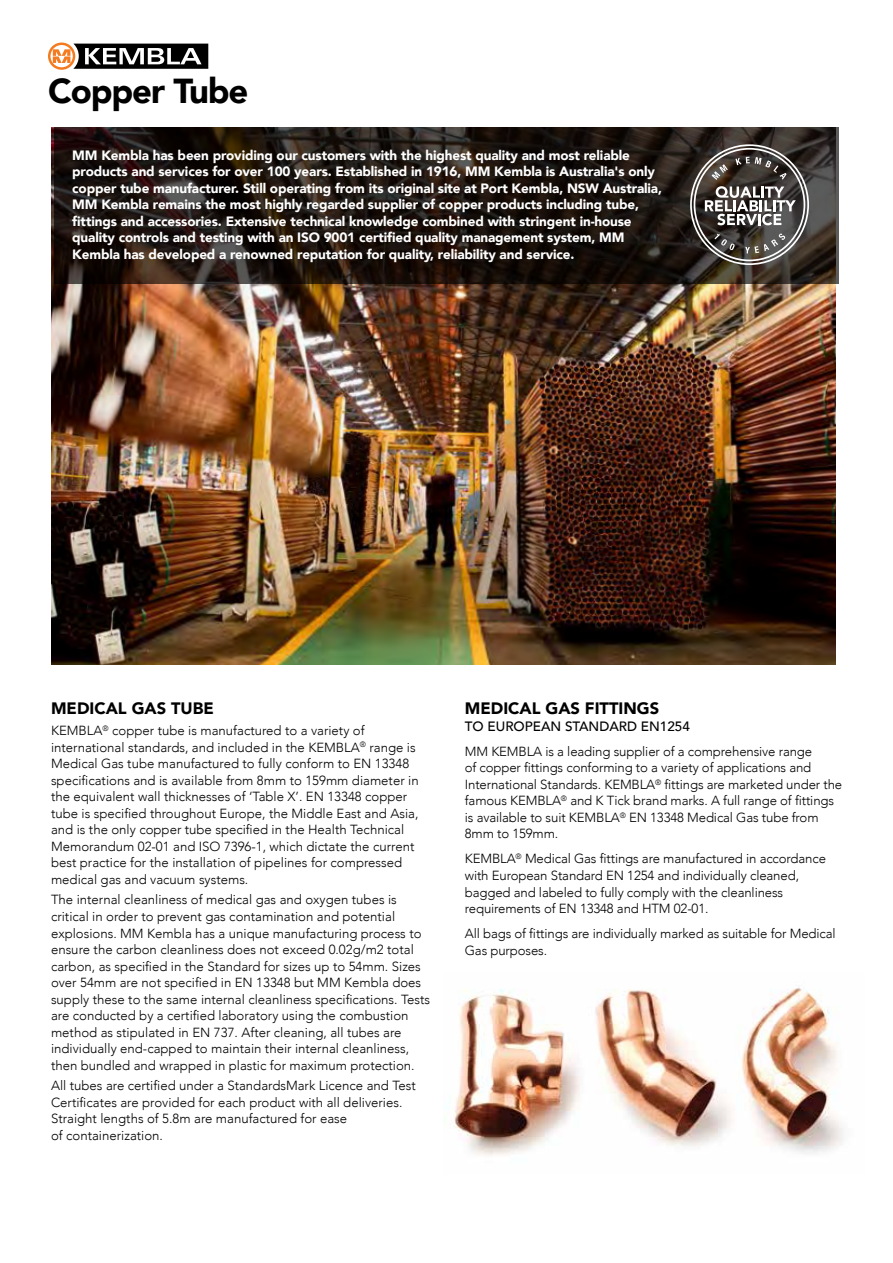
<style>
.page{position:relative;width:893px;height:1263px;background:#fff}
.page>*{position:absolute;margin:0;border:0;box-sizing:border-box;transform-origin:0 0}
.t1{font:900 34.65px "Avenir";letter-spacing:-.03em;color:#000}
.t2{font:900 16.5px "Avenir";color:#000}
.t3{font:900 13.5px/16.5px "Avenir";letter-spacing:-.01em;color:#fff}
.t4{font:500 13.5px "Avenir";color:#000}
.t5{font:300 13.2px/16.5px "Avenir";color:#000}
.s1{font-size:17.25px;color:#fff}
</style>
<div class="page">
<img style="left:51px;top:128px;width:785px;height:536px">
<svg style="left:48px;top:43px;width:160px;height:27px"></svg>
<svg style="left:54px;top:127px;width:784px;height:156px;background:#201813"></svg>
<svg style="left:690px;top:144px;width:119px;height:121px;background:#5e5a56"></svg>
<img style="left:454px;top:987px;width:389px;height:169px">
<h1 class="t1" style="left:48px;top:61px;width:219px">Copper Tube <span class="s1">L</span></h1>
<p class="t3" style="left:72px;top:146px;width:591px">MM Kembla has been providing our customers with the highest quality and most reliable products and services for over 100 years. Established in 1916, MM Kembla is Australia's only copper tube manufacturer. Still operating from its original site at Port Kembla, NSW Australia, MM Kembla remains the most highly regarded supplier of copper products including tube, fittings and accessories. Extensive technical knowledge combined with stringent in-house quality controls and testing with an ISO 9001 certified quality management system, MM Kembla has developed a renowned reputation for quality, reliability and service.</p>
<p class="t2" style="left:51px;top:694px;width:164px">MEDICAL GAS TUBE</p>
<p class="t5" style="left:51px;top:722px;width:369px">KEMBLA<sup>®</sup> copper tube is manufactured to a variety of international standards, and included in the KEMBLA<sup>®</sup> range is Medical Gas tube manufactured to fully conform to EN 13348 specifications and is available from 8mm to 159mm diameter in the equivalent wall thicknesses of ‘Table X’. EN 13348 copper tube is specified throughout Europe, the Middle East and Asia, and is the only copper tube specified in the Health Technical Memorandum 02-01 and ISO 7396-1, which dictate the current best practice for the installation of pipelines for compressed medical gas and vacuum systems.</p>
<p class="t5" style="left:51px;top:892px;width:381px">The internal cleanliness of medical gas and oxygen tubes is critical in order to prevent gas contamination and potential explosions. MM Kembla has a unique manufacturing process to ensure the carbon cleanliness does not exceed 0.02g/m2 total carbon, as specified in the Standard for sizes up to 54mm. Sizes over 54mm are not specified in EN 13348 but MM Kembla does supply these to the same internal cleanliness specifications. Tests are conducted by a certified laboratory using the combustion method as stipulated in EN 737. After cleaning, all tubes are individually end-capped to maintain their internal cleanliness, then bundled and wrapped in plastic for maximum protection.</p>
<p class="t5" style="left:51px;top:1077px;width:366px">All tubes are certified under a StandardsMark Licence and Test Certificates are provided for each product with all deliveries.<br>Straight lengths of 5.8m are manufactured for ease<br>of containerization.</p>
<p class="t2" style="left:465px;top:694px;width:196px">MEDICAL GAS FITTINGS</p>
<p class="t4" style="left:465px;top:715px;width:227px">TO EUROPEAN STANDARD EN1254</p>
<p class="t5" style="left:465px;top:743px;width:379px">MM KEMBLA is a leading supplier of a comprehensive range<br>of copper fittings conforming to a variety of applications and International Standards. KEMBLA<sup>®</sup> fittings are marketed under the famous KEMBLA<sup>®</sup> and K Tick brand marks. A full range of fittings is available to suit KEMBLA<sup>®</sup> EN 13348 Medical Gas tube from 8mm to 159mm.</p>
<p class="t5" style="left:465px;top:851px;width:363px">KEMBLA<sup>®</sup> Medical Gas fittings are manufactured in accordance with European Standard EN 1254 and individually cleaned, bagged and labeled to fully comply with the cleanliness requirements of EN 13348 and HTM 02-01.</p>
<p class="t5" style="left:465px;top:925px;width:372px">All bags of fittings are individually marked as suitable for Medical<br>Gas purposes.</p>
</div>
